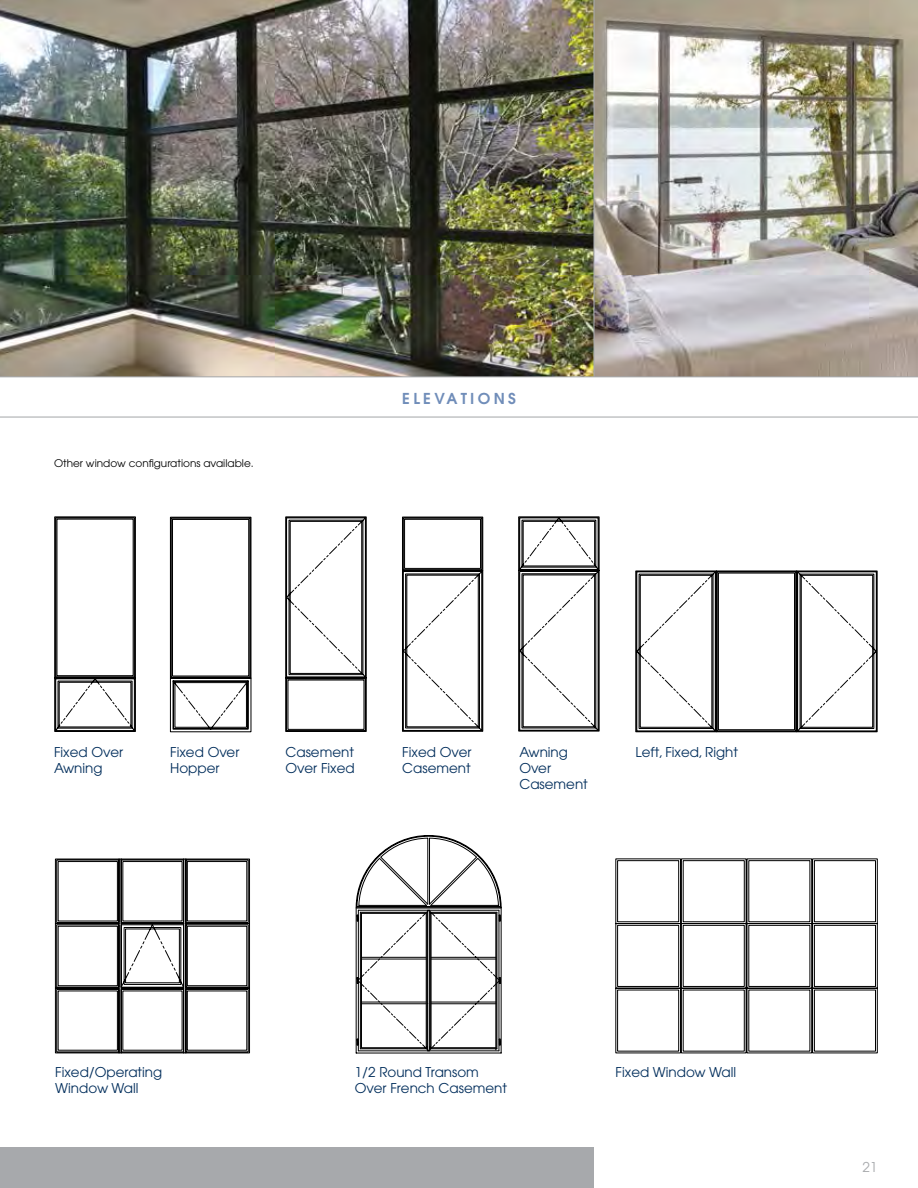
<style>
.page{position:relative;width:918px;height:1188px;background:#fff}
.page>*{position:absolute;margin:0;border:0;box-sizing:border-box;transform-origin:0 0}
.t1{font:600 15px "Avant Garde";letter-spacing:.22em;color:#708db9}
.t2{font:13.5px/16.2px "Avant Garde";color:#002d5b}
.t3{font:13.5px "Avant Garde";color:#a7a9ac}
.t4{font:10.5px "Avant Garde";color:#000}
</style>
<div class="page">
<img style="left:0;top:0;width:918px;height:376px">
<div style="left:0;top:1148px;width:594px;height:40px;background:#a7a9ac"></div>
<svg style="left:615px;top:858px;width:263px;height:195px"></svg>
<hr style="left:0;top:417px;width:918px;height:1px;background:#a7a9ac">
<hr style="left:0;top:376px;width:918px;height:1px;background:#a7a9ac">
<svg style="left:54px;top:516px;width:82px;height:216px"></svg>
<svg style="left:170px;top:517px;width:81px;height:215px"></svg>
<svg style="left:285px;top:516px;width:82px;height:216px"></svg>
<svg style="left:402px;top:517px;width:81px;height:215px"></svg>
<svg style="left:518px;top:516px;width:82px;height:215px"></svg>
<svg style="left:635px;top:571px;width:243px;height:161px"></svg>
<svg style="left:55px;top:859px;width:195px;height:194px"></svg>
<svg style="left:356px;top:835px;width:146px;height:218px"></svg>
<hr style="left:593px;top:0;width:2px;height:377px;background:#a7a9ac">
<p class="t4" style="left:54px;top:457px;width:201px">Other window configurations available.</p>
<p class="t1" style="left:402px;top:389px;width:115px">ELEVATIONS</p>
<p class="t2" style="left:54px;top:744px;width:71px">Fixed Over<br>Awning</p>
<p class="t2" style="left:170px;top:744px;width:71px">Fixed Over<br>Hopper</p>
<p class="t2" style="left:286px;top:744px;width:71px">Casement<br>Over Fixed</p>
<p class="t2" style="left:402px;top:744px;width:71px">Fixed Over<br>Casement</p>
<p class="t2" style="left:519px;top:744px;width:70px">Awning<br>Over<br>Casement</p>
<p class="t2" style="left:636px;top:744px;width:104px">Left, Fixed, Right</p>
<p class="t2" style="left:55px;top:1064px;width:108px">Fixed/Operating<br>Window Wall</p>
<p class="t2" style="left:355px;top:1064px;width:126px">1/2 Round Transom</p>
<p class="t2" style="left:616px;top:1064px;width:122px">Fixed Window Wall</p>
<p class="t2" style="left:355px;top:1080px;width:154px">Over French Casement</p>
<p class="t3" style="left:863px;top:1159px;width:16px">21</p>
</div>
